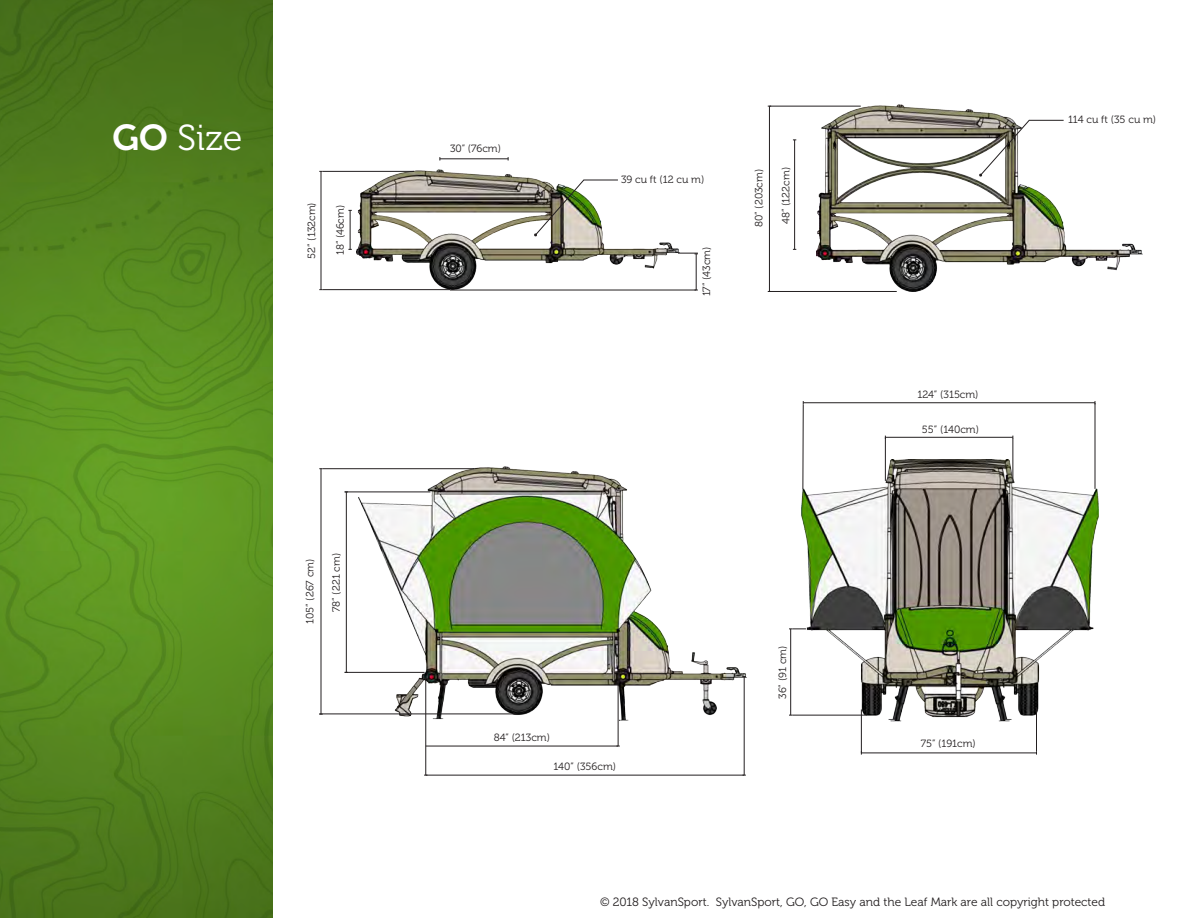
<style>
.page{position:relative;width:1188px;height:918px;background:#fff}
.page>*{position:absolute;margin:0;border:0;box-sizing:border-box;transform-origin:0 0}
.copyright{font:36px "Museo 300";color:#fff}
.t1{font:12px "Museo 300";color:#231f20}
.copyright-2{font:10.5px "Museo 300";color:#231f20}
.s1{font-family:"Museo 700"}
</style>
<div class="page">
<img style="left:356px;top:170px;width:323px;height:120px">
<img style="left:816px;top:105px;width:327px;height:186px">
<img style="left:0;top:0;width:273px;height:918px">
<img style="left:358px;top:466px;width:389px;height:254px">
<img style="left:802px;top:460px;width:297px;height:261px">
<hr style="left:440px;top:158px;width:68px;height:1px;background:#231f20">
<hr style="left:350px;top:210px;width:1px;height:39px;background:#231f20">
<hr style="left:321px;top:171px;width:1px;height:119px;background:#231f20">
<hr style="left:323px;top:289px;width:127px;height:1px;background:#231f20">
<hr style="left:323px;top:171px;width:91px;height:1px;background:#231f20">
<hr style="left:583px;top:180px;width:35px;height:1px;background:#231f20">
<img style="left:534px;top:179px;width:51px;height:58px">
<hr style="left:696px;top:254px;width:1px;height:36px;background:#231f20">
<hr style="left:450px;top:290px;width:246px;height:1px;background:#231f20">
<svg style="left:678px;top:253px;width:20px;height:2px"></svg>
<hr style="left:769px;top:106px;width:1px;height:185px;background:#231f20">
<hr style="left:769px;top:291px;width:128px;height:1px;background:#231f20">
<hr style="left:769px;top:106px;width:92px;height:1px;background:#231f20">
<hr style="left:794px;top:140px;width:1px;height:109px;background:#231f20">
<hr style="left:1029px;top:120px;width:35px;height:1px;background:#231f20">
<svg style="left:979px;top:119px;width:51px;height:58px"></svg>
<hr style="left:321px;top:469px;width:1px;height:245px;background:#231f20">
<hr style="left:323px;top:468px;width:151px;height:1px;background:#231f20">
<hr style="left:319px;top:714px;width:197px;height:1px;background:#231f20">
<hr style="left:345px;top:672px;width:80px;height:1px;background:#231f20">
<hr style="left:345px;top:492px;width:85px;height:1px;background:#231f20">
<hr style="left:346px;top:492px;width:1px;height:180px;background:#231f20">
<hr style="left:426px;top:775px;width:318px;height:1px;background:#231f20">
<hr style="left:425px;top:678px;width:1px;height:97px;background:#231f20">
<hr style="left:744px;top:677px;width:1px;height:98px;background:#231f20">
<hr style="left:426px;top:746px;width:192px;height:1px;background:#231f20">
<hr style="left:618px;top:672px;width:1px;height:74px;background:#231f20">
<hr style="left:861px;top:753px;width:175px;height:1px;background:#231f20">
<hr style="left:861px;top:709px;width:1px;height:44px;background:#231f20">
<hr style="left:1036px;top:707px;width:1px;height:44px;background:#231f20">
<hr style="left:790px;top:629px;width:1px;height:86px;background:#231f20">
<hr style="left:792px;top:715px;width:75px;height:1px;background:#231f20">
<svg style="left:789px;top:628px;width:17px;height:1px"></svg>
<hr style="left:885px;top:437px;width:128px;height:1px;background:#231f20">
<hr style="left:885px;top:437px;width:1px;height:44px;background:#231f20">
<hr style="left:1012px;top:439px;width:1px;height:43px;background:#231f20">
<hr style="left:803px;top:402px;width:292px;height:1px;background:#231f20">
<hr style="left:802px;top:404px;width:2px;height:85px;background:#231f20">
<hr style="left:1095px;top:403px;width:1px;height:86px;background:#231f20">
<p class="copyright" style="left:112px;top:118px;width:132px"><span class="s1">GO</span> Size</p>
<p class="copyright-2" style="left:306px;top:259px;width:58px;rotate:-90deg">52” (132cm)</p>
<p class="copyright-2" style="left:335px;top:255px;width:52px;rotate:-90deg">18” (46cm)</p>
<p class="copyright-2" style="left:304px;top:624px;width:67px;rotate:-90deg">105” (267 cm)</p>
<p class="copyright-2" style="left:331px;top:612px;width:61px;rotate:-90deg">78” (221 cm)</p>
<p class="copyright-2" style="left:450px;top:143px;width:52px">30” (76cm)</p>
<p class="copyright-2" style="left:621px;top:174px;width:85px">39 cu ft (12 cu m)</p>
<p class="copyright-2" style="left:701px;top:296px;width:51px;rotate:-90deg">17” (43cm)</p>
<p class="copyright-2" style="left:753px;top:227px;width:59px;rotate:-90deg">80” (203cm)</p>
<p class="copyright-2" style="left:780px;top:224px;width:58px;rotate:-90deg">48” (122cm)</p>
<p class="copyright-2" style="left:494px;top:732px;width:58px">84” (213cm)</p>
<p class="copyright-2" style="left:553px;top:761px;width:64px">140” (356cm)</p>
<p class="copyright-2" style="left:777px;top:699px;width:55px;rotate:-90deg">36” (91 cm)</p>
<p class="copyright-2" style="left:1068px;top:114px;width:90px">114 cu ft (35 cu m)</p>
<p class="copyright-2" style="left:918px;top:389px;width:62px">124” (315cm)</p>
<p class="copyright-2" style="left:922px;top:423px;width:59px">55” (140cm)</p>
<p class="copyright-2" style="left:921px;top:738px;width:57px">75” (191cm)</p>
<p class="t1" style="left:600px;top:895px;width:507px">© 2018 SylvanSport. SylvanSport, GO, GO Easy and the Leaf Mark are all copyright protected</p>
</div>
